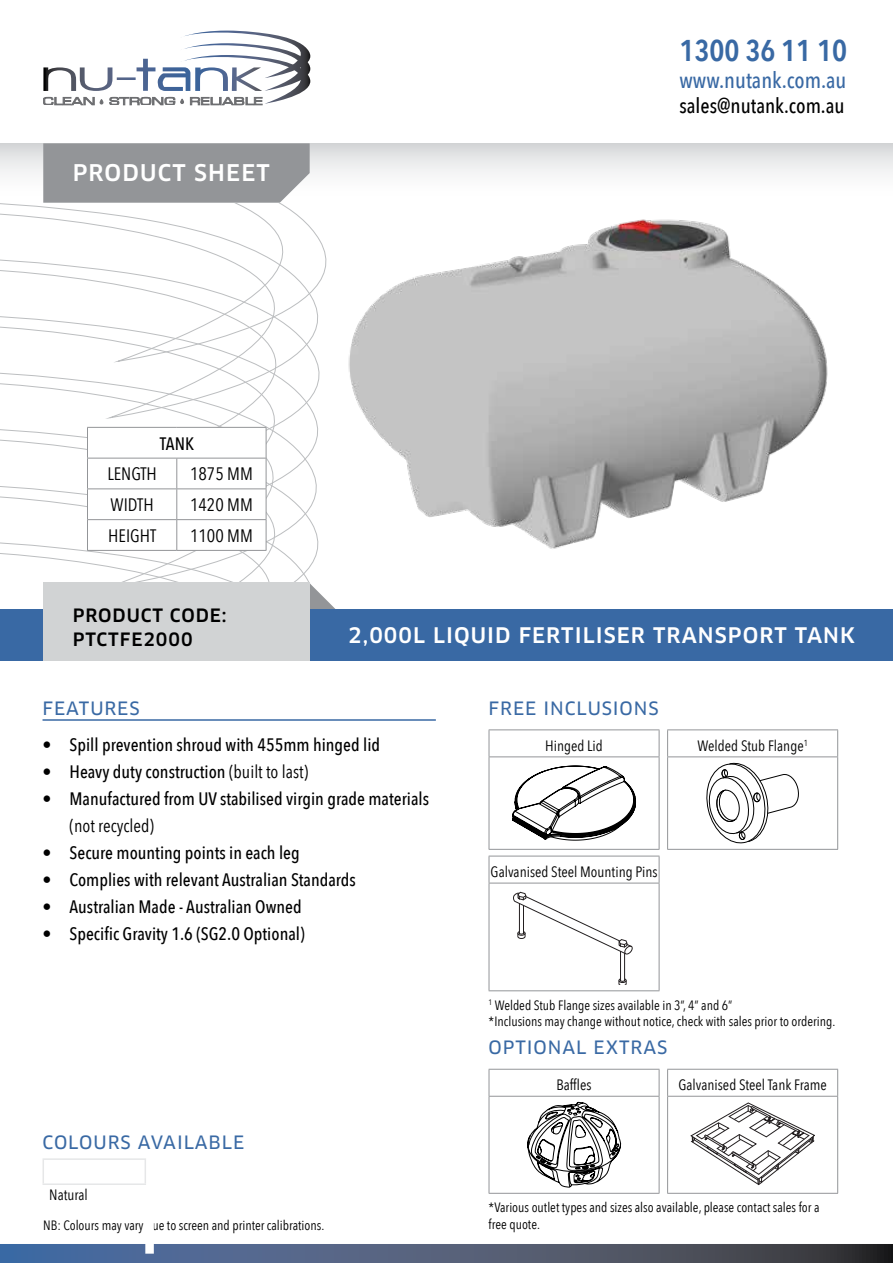
<style>
.page{position:relative;width:893px;height:1263px;background:#fff}
.page>*{position:absolute;margin:0;border:0;box-sizing:border-box;transform-origin:0 0}
.t1{font:600 30px "Avenir Next Condensed";color:#3969a4}
.t2{font:500 22.5px "Avenir Next Condensed";color:#3969a4}
.t3{font:500 22.5px "Clan OT";letter-spacing:.05em;color:#fff}
.t4{font:500 21px "Clan OT";letter-spacing:.05em;color:#fff}
.t5{font:500 21px "Avenir Next Condensed";color:#000}
.t6{font:500 18px "Avenir Next Condensed";color:#000}
.t7{font:18px "Clan OT News";letter-spacing:.05em;color:#3969a4}
.t8{font:18px "Avenir Next Condensed";color:#000}
.t9{font:500 18px/24px "Clan OT";letter-spacing:.05em;color:#000}
.t10{font:15px "Avenir Next Condensed";color:#000}
.t11{font:13.5px/16.2px "Avenir Next Condensed";color:#000}
.s1{font-weight:400}
</style>
<div class="page">
<svg style="left:0;top:225px;width:299px;height:56px"></svg>
<svg style="left:0;top:281px;width:299px;height:57px"></svg>
<svg style="left:0;top:338px;width:299px;height:56px"></svg>
<svg style="left:0;top:394px;width:299px;height:57px"></svg>
<svg style="left:0;top:513px;width:590px;height:244px"></svg>
<div style="left:0;top:655px;width:364px;height:118px;background:#fff"></div>
<div style="left:0;top:143px;width:893px;height:60px;background:linear-gradient(to bottom,#dadcdd,#fff)"></div>
<div style="left:0;top:609px;width:893px;height:51px;background:#3969a4"></div>
<svg style="left:43px;top:30px;width:268px;height:75px"></svg>
<div style="left:43px;top:143px;width:267px;height:60px;background:#939598"></div>
<div style="left:43px;top:582px;width:267px;height:78px;background:#d1d3d4"></div>
<hr style="left:489px;top:729px;width:170px;height:1px;background:#939598">
<svg style="left:489px;top:730px;width:1px;height:26px"></svg>
<svg style="left:659px;top:730px;width:1px;height:26px"></svg>
<hr style="left:667px;top:729px;width:171px;height:1px;background:#939598">
<svg style="left:667px;top:730px;width:1px;height:26px"></svg>
<svg style="left:837px;top:730px;width:1px;height:26px"></svg>
<hr style="left:489px;top:756px;width:170px;height:1px;background:#939598">
<hr style="left:489px;top:757px;width:1px;height:92px;background:#939598">
<hr style="left:659px;top:757px;width:1px;height:92px;background:#939598">
<hr style="left:667px;top:756px;width:171px;height:1px;background:#939598">
<hr style="left:667px;top:757px;width:1px;height:92px;background:#939598">
<hr style="left:837px;top:757px;width:1px;height:92px;background:#939598">
<hr style="left:489px;top:849px;width:170px;height:1px;background:#939598">
<hr style="left:667px;top:849px;width:171px;height:1px;background:#939598">
<svg style="left:512px;top:766px;width:124px;height:74px"></svg>
<svg style="left:706px;top:763px;width:93px;height:80px"></svg>
<hr style="left:489px;top:856px;width:170px;height:1px;background:#939598">
<svg style="left:489px;top:856px;width:1px;height:27px"></svg>
<svg style="left:659px;top:856px;width:1px;height:27px"></svg>
<hr style="left:489px;top:883px;width:170px;height:1px;background:#939598">
<hr style="left:489px;top:883px;width:1px;height:107px;background:#939598">
<hr style="left:659px;top:883px;width:1px;height:107px;background:#939598">
<hr style="left:489px;top:990px;width:170px;height:1px;background:#939598">
<svg style="left:513px;top:892px;width:119px;height:93px"></svg>
<hr style="left:489px;top:1069px;width:170px;height:1px;background:#939598">
<svg style="left:489px;top:1069px;width:1px;height:27px"></svg>
<svg style="left:659px;top:1069px;width:1px;height:27px"></svg>
<hr style="left:489px;top:1096px;width:170px;height:1px;background:#939598">
<hr style="left:489px;top:1096px;width:1px;height:97px;background:#939598">
<hr style="left:659px;top:1096px;width:1px;height:97px;background:#939598">
<hr style="left:667px;top:1069px;width:171px;height:1px;background:#939598">
<svg style="left:667px;top:1069px;width:1px;height:27px"></svg>
<svg style="left:837px;top:1069px;width:1px;height:27px"></svg>
<hr style="left:667px;top:1096px;width:171px;height:1px;background:#939598">
<hr style="left:667px;top:1096px;width:1px;height:97px;background:#939598">
<hr style="left:837px;top:1096px;width:1px;height:97px;background:#939598">
<img style="left:299px;top:173px;width:584px;height:436px">
<svg style="left:88px;top:428px;width:178px;height:122px"></svg>
<hr style="left:87px;top:427px;width:90px;height:1px;background:#939598">
<hr style="left:87px;top:428px;width:1px;height:30px;background:#939598">
<hr style="left:177px;top:427px;width:89px;height:1px;background:#939598">
<hr style="left:266px;top:428px;width:1px;height:30px;background:#939598">
<hr style="left:87px;top:458px;width:90px;height:1px;background:#939598">
<hr style="left:87px;top:458px;width:1px;height:30px;background:#939598">
<hr style="left:177px;top:458px;width:89px;height:1px;background:#939598">
<hr style="left:176px;top:458px;width:1px;height:30px;background:#939598">
<hr style="left:266px;top:458px;width:1px;height:30px;background:#939598">
<hr style="left:87px;top:488px;width:90px;height:1px;background:#939598">
<hr style="left:87px;top:489px;width:1px;height:30px;background:#939598">
<hr style="left:177px;top:488px;width:89px;height:1px;background:#939598">
<hr style="left:176px;top:489px;width:1px;height:30px;background:#939598">
<hr style="left:266px;top:489px;width:1px;height:30px;background:#939598">
<hr style="left:87px;top:519px;width:90px;height:1px;background:#939598">
<hr style="left:87px;top:520px;width:1px;height:30px;background:#939598">
<hr style="left:177px;top:519px;width:89px;height:1px;background:#939598">
<hr style="left:176px;top:520px;width:1px;height:30px;background:#939598">
<hr style="left:266px;top:520px;width:1px;height:30px;background:#939598">
<hr style="left:87px;top:550px;width:90px;height:1px;background:#939598">
<hr style="left:177px;top:550px;width:89px;height:1px;background:#939598">
<svg style="left:0;top:1102px;width:893px;height:161px"></svg>
<hr style="left:43px;top:1183px;width:103px;height:2px;background:#e6e7e8">
<hr style="left:43px;top:719px;width:393px;height:2px;background:#3969a4">
<p class="t3" style="left:73px;top:159px;width:199px">PRODUCT SHEET</p>
<h1 class="t1" style="left:679px;top:24px;width:169px">1300 36 11 10</h1>
<p class="t2" style="left:679px;top:66px;width:169px">www.nutank.com.au</p>
<p class="t5" style="left:679px;top:93px;width:167px">sales@nutank.com.au</p>
<p class="t6" style="left:160px;top:432px;width:36px">TANK</p>
<p class="t8" style="left:107px;top:463px;width:51px">LENGTH</p>
<p class="t8" style="left:190px;top:463px;width:64px">1875 MM</p>
<p class="t8" style="left:111px;top:494px;width:45px">WIDTH</p>
<p class="t8" style="left:190px;top:494px;width:64px">1420 MM</p>
<p class="t8" style="left:108px;top:525px;width:50px">HEIGHT</p>
<p class="t8" style="left:190px;top:525px;width:64px">1100 MM</p>
<p class="t9" style="left:73px;top:604px;width:155px">PRODUCT CODE:<br>PTCTFE2000</p>
<p class="t4" style="left:348px;top:623px;width:508px">2,000L LIQUID FERTILISER TRANSPORT TANK</p>
<p class="t7" style="left:43px;top:698px;width:99px">FEATURES</p>
<p class="t6" style="left:43px;top:733px;width:339px">• Spill prevention shroud with 455mm hinged lid</p>
<p class="t6" style="left:43px;top:760px;width:267px">• Heavy duty construction <span class="s1">(built to last)</span></p>
<p class="t6" style="left:43px;top:787px;width:388px">• Manufactured from UV stabilised virgin grade materials</p>
<p class="t8" style="left:70px;top:814px;width:86px">(not recycled)</p>
<p class="t6" style="left:43px;top:841px;width:259px">• Secure mounting points in each leg</p>
<p class="t6" style="left:43px;top:868px;width:315px">• Complies with relevant Australian Standards</p>
<p class="t6" style="left:43px;top:895px;width:261px">• Australian Made - Australian Owned</p>
<p class="t6" style="left:43px;top:922px;width:264px">• Specific Gravity 1.6 (SG2.0 Optional)</p>
<p class="t7" style="left:43px;top:1131px;width:203px">COLOURS AVAILABLE</p>
<p class="t10" style="left:49px;top:1186px;width:40px">Natural</p>
<p class="t7" style="left:489px;top:698px;width:171px">FREE INCLUSIONS</p>
<p class="t10" style="left:545px;top:736px;width:59px">Hinged Lid</p>
<p class="t10" style="left:697px;top:736px;width:112px">Welded Stub Flange<sup>1</sup></p>
<p class="t10" style="left:491px;top:863px;width:168px">Galvanised Steel Mounting Pins</p>
<p class="t11" style="left:489px;top:997px;width:348px"><sup>1</sup> Welded Stub Flange sizes available in 3”, 4” and 6”<br>*Inclusions may change without notice, check with sales prior to ordering.</p>
<p class="t7" style="left:489px;top:1037px;width:180px">OPTIONAL EXTRAS</p>
<p class="t10" style="left:557px;top:1076px;width:37px">Baffles</p>
<p class="t10" style="left:678px;top:1076px;width:150px">Galvanised Steel Tank Frame</p>
<p class="t11" style="left:489px;top:1199px;width:332px">*Various outlet types and sizes also available, please contact sales for a</p>
<p class="t11" style="left:43px;top:1217px;width:283px">NB: Colours may vary due to screen and printer calibrations.</p>
<p class="t11" style="left:489px;top:1216px;width:53px">free quote.</p>
</div>
